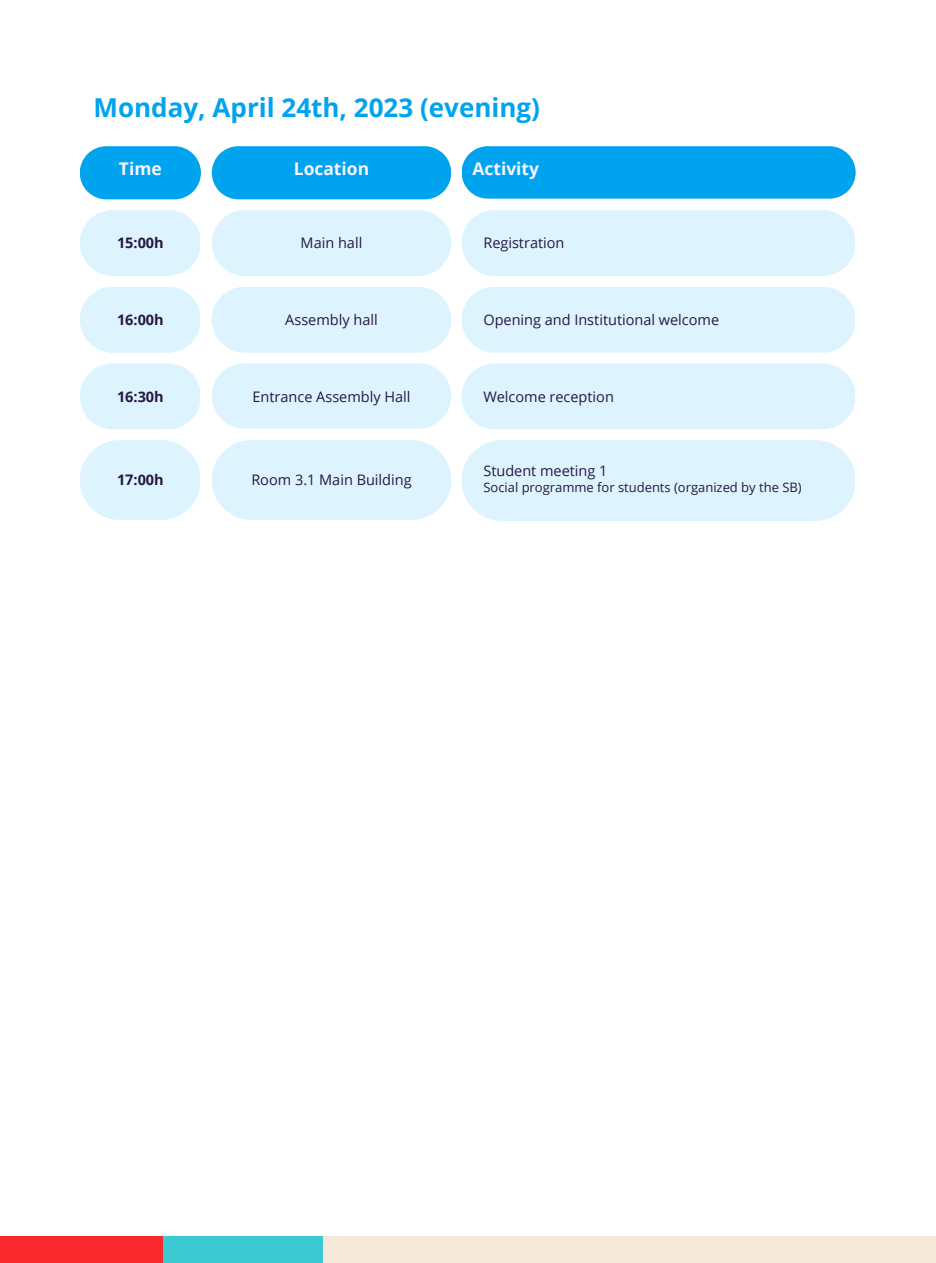
<style>
.page{position:relative;width:936px;height:1263px;background:#fff}
.page>*{position:absolute;margin:0;border:0;box-sizing:border-box;transform-origin:0 0}
.t1{font:700 26.1px "Open Sans";color:#00a3ed}
.t2{font:700 17.4px "Open Sans";color:#f7f3ff}
.t3{font:14.4px "Open Sans";color:#271844}
.t4{font:700 14.4px "Open Sans";color:#271844}
.t5{font:12.9px "Open Sans";color:#271844}
</style>
<div class="page">
<div style="left:80px;top:210px;width:120px;height:66px;background:#ddf4ff;border-radius:33px"></div>
<div style="left:212px;top:210px;width:239px;height:66px;background:#ddf4ff;border-radius:33px"></div>
<div style="left:462px;top:210px;width:393px;height:66px;background:#ddf4ff"></div>
<svg style="left:80px;top:146px;width:121px;height:53px;background:#18abee"></svg>
<div style="left:212px;top:146px;width:239px;height:53px;background:#00a3ed"></div>
<div style="left:462px;top:146px;width:394px;height:53px;background:#00a3ed"></div>
<div style="left:80px;top:286px;width:120px;height:67px;background:#ddf4ff;border-radius:33px"></div>
<div style="left:212px;top:286px;width:239px;height:67px;background:#ddf4ff;border-radius:33px"></div>
<div style="left:462px;top:286px;width:393px;height:67px;background:#ddf4ff;border-radius:33px"></div>
<div style="left:80px;top:363px;width:120px;height:66px;background:#ddf4ff;border-radius:33px"></div>
<div style="left:212px;top:363px;width:239px;height:65px;background:#ddf4ff;border-radius:33px"></div>
<div style="left:462px;top:363px;width:393px;height:66px;background:#ddf4ff;border-radius:33px"></div>
<div style="left:80px;top:440px;width:120px;height:80px;background:#ddf4ff;border-radius:40px"></div>
<div style="left:212px;top:440px;width:239px;height:80px;background:#ddf4ff;border-radius:40px"></div>
<div style="left:462px;top:440px;width:393px;height:80px;background:#ddf4ff"></div>
<div style="left:186px;top:1236px;width:750px;height:26px;background:#f4e9d8"></div>
<div style="left:163px;top:1236px;width:159px;height:26px;background:#3bcad1"></div>
<div style="left:0;top:1236px;width:163px;height:26px;background:#f92a2d"></div>
<h1 class="t1" style="left:94px;top:89px;width:448px">Monday, April 24th, 2023 (evening)</h1>
<p class="t2" style="left:119px;top:157px;width:44px">Time</p>
<p class="t2" style="left:294px;top:157px;width:77px">Location</p>
<p class="t2" style="left:472px;top:157px;width:68px">Activity</p>
<p class="t4" style="left:117px;top:233px;width:48px">15:00h</p>
<p class="t3" style="left:301px;top:233px;width:63px">Main hall</p>
<p class="t3" style="left:483px;top:233px;width:83px">Registration</p>
<p class="t4" style="left:117px;top:309px;width:48px">16:00h</p>
<p class="t3" style="left:285px;top:309px;width:94px">Assembly hall</p>
<p class="t3" style="left:483px;top:309px;width:237px">Opening and Institutional welcome</p>
<p class="t4" style="left:117px;top:386px;width:48px">16:30h</p>
<p class="t3" style="left:253px;top:386px;width:159px">Entrance Assembly Hall</p>
<p class="t3" style="left:483px;top:386px;width:132px">Welcome reception</p>
<p class="t4" style="left:117px;top:469px;width:48px">17:00h</p>
<p class="t3" style="left:251px;top:469px;width:162px">Room 3.1 Main Building</p>
<p class="t3" style="left:483px;top:460px;width:126px">Student meeting 1</p>
<p class="t5" style="left:483px;top:478px;width:320px">Social programme for students (organized by the SB)</p>
</div>
